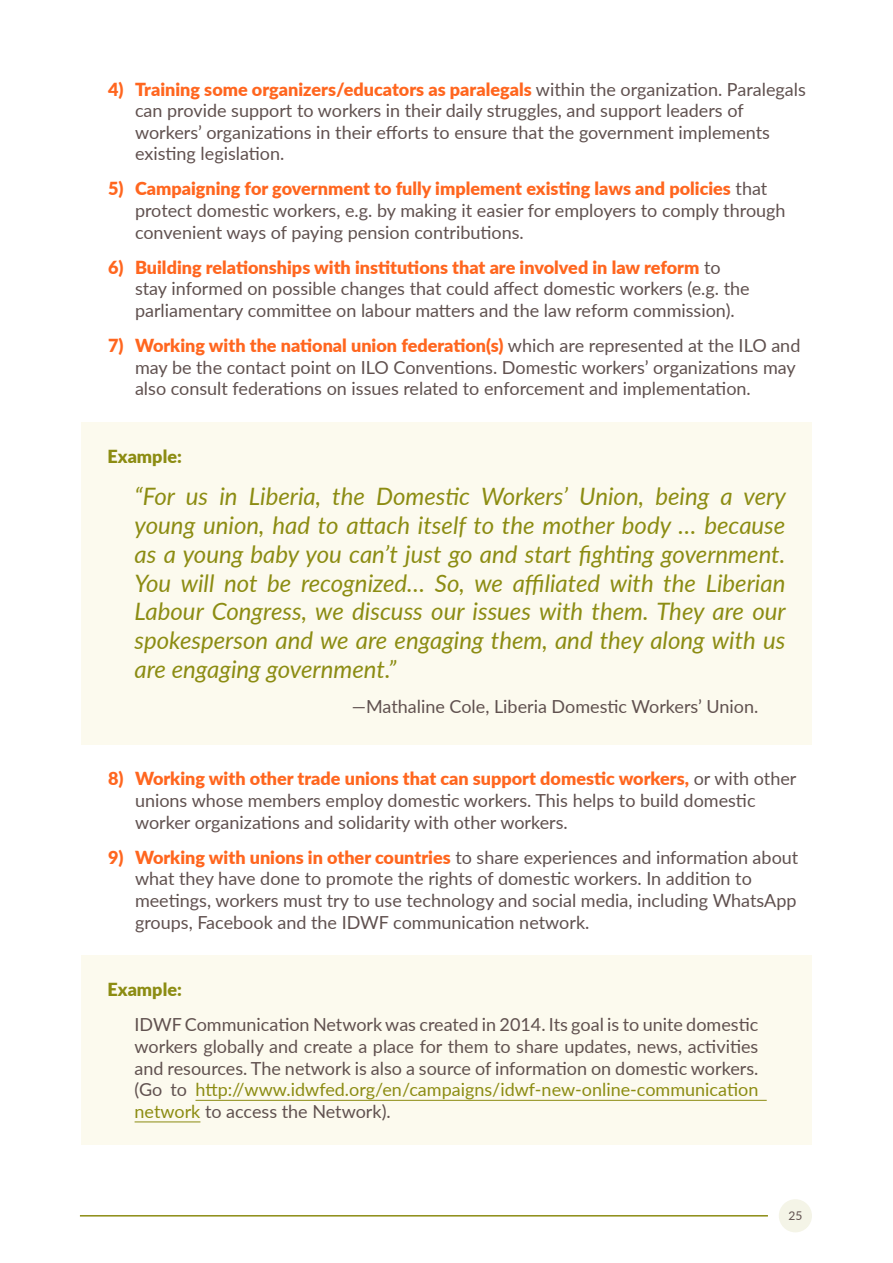
<style>
.page{position:relative;width:893px;height:1263px;background:#fff}
.page>*{position:absolute;margin:0;border:0;box-sizing:border-box;transform-origin:0 0}
.t1{font:italic 24px/28.8px "Lato";color:#8c8c12;text-align:justify}
.t2{font:18px/21.6px "Lato";color:#60514f}
.t3{font:900 18px "Lato";color:#8c8c12}
.t4{font:12px "Lato";color:#60514f}
.s1{font-weight:900;color:#ff661f}
.s2{color:#8c8c12}
</style>
<div class="page">
<div style="left:779px;top:1199px;width:33px;height:33px;background:#f4f4e7;border-radius:50%"></div>
<hr style="left:80px;top:1215px;width:688px;height:1px;background:#8c8c12">
<div style="left:81px;top:422px;width:731px;height:322px;background:#fcfaee"></div>
<div style="left:81px;top:955px;width:731px;height:189px;background:#fcfaee"></div>
<hr style="left:195px;top:1100px;width:572px;height:1px;background:#8c8c12">
<hr style="left:135px;top:1121px;width:65px;height:1px;background:#8c8c12">
<p class="t2" style="left:135px;top:77px;width:672px;text-indent:-27px"><span class="s1">4) Training some organizers/educators as paralegals</span> within the organization. Paralegals can provide support to workers in their daily struggles, and support leaders of workers’ organizations in their efforts to ensure that the government implements existing legislation.</p>
<p class="t2" style="left:135px;top:177px;width:652px;text-indent:-27px"><span class="s1">5) Campaigning for government to fully implement existing laws and policies</span> that protect domestic workers, e.g. by making it easier for employers to comply through convenient ways of paying pension contributions.</p>
<p class="t2" style="left:135px;top:256px;width:616px;text-indent:-27px"><span class="s1">6) Building relationships with institutions that are involved in law reform</span> to stay informed on possible changes that could affect domestic workers (e.g. the parliamentary committee on labour matters and the law reform commission).</p>
<p class="t2" style="left:135px;top:334px;width:667px;text-indent:-27px"><span class="s1">7) Working with the national union federation(s)</span> which are represented at the ILO and may be the contact point on ILO Conventions. Domestic workers’ organizations may also consult federations on issues related to enforcement and implementation.</p>
<p class="t3" style="left:108px;top:443px;width:76px">Example:</p>
<p class="t1" style="left:135px;top:481px;width:653px">“For us in Liberia, the Domestic Workers’ Union, being a very young union, had to attach itself to the mother body … because as a young baby you can’t just go and start fighting government.<br>You will not be recognized… So, we affiliated with the Liberian Labour Congress, we discuss our issues with them. They are our spokesperson and we are engaging them, and they along with us are engaging government.”</p>
<p class="t2" style="left:352px;top:695px;width:408px">—Mathaline Cole, Liberia Domestic Workers’ Union.</p>
<p class="t2" style="left:135px;top:767px;width:663px;text-indent:-27px"><span class="s1">8) Working with other trade unions that can support domestic workers,</span> or with other unions whose members employ domestic workers. This helps to build domestic worker organizations and solidarity with other workers.</p>
<p class="t2" style="left:135px;top:846px;width:665px;text-indent:-27px"><span class="s1">9) Working with unions in other countries</span> to share experiences and information about what they have done to promote the rights of domestic workers. In addition to meetings, workers must try to use technology and social media, including WhatsApp groups, Facebook and the IDWF communication network.</p>
<p class="t3" style="left:108px;top:976px;width:76px">Example:</p>
<p class="t2" style="left:135px;top:1013px;width:625px;text-align:justify">IDWF Communication Network was created in 2014. Its goal is to unite domestic workers globally and create a place for them to share updates, news, activities and resources. The network is also a source of information on domestic workers. (Go to <span class="s2">http://www.idwfed.org/en/campaigns/idwf-new-online-communication network</span> to access the Network).</p>
<p class="t4" style="left:788px;top:1207px;width:15px">25</p>
</div>
